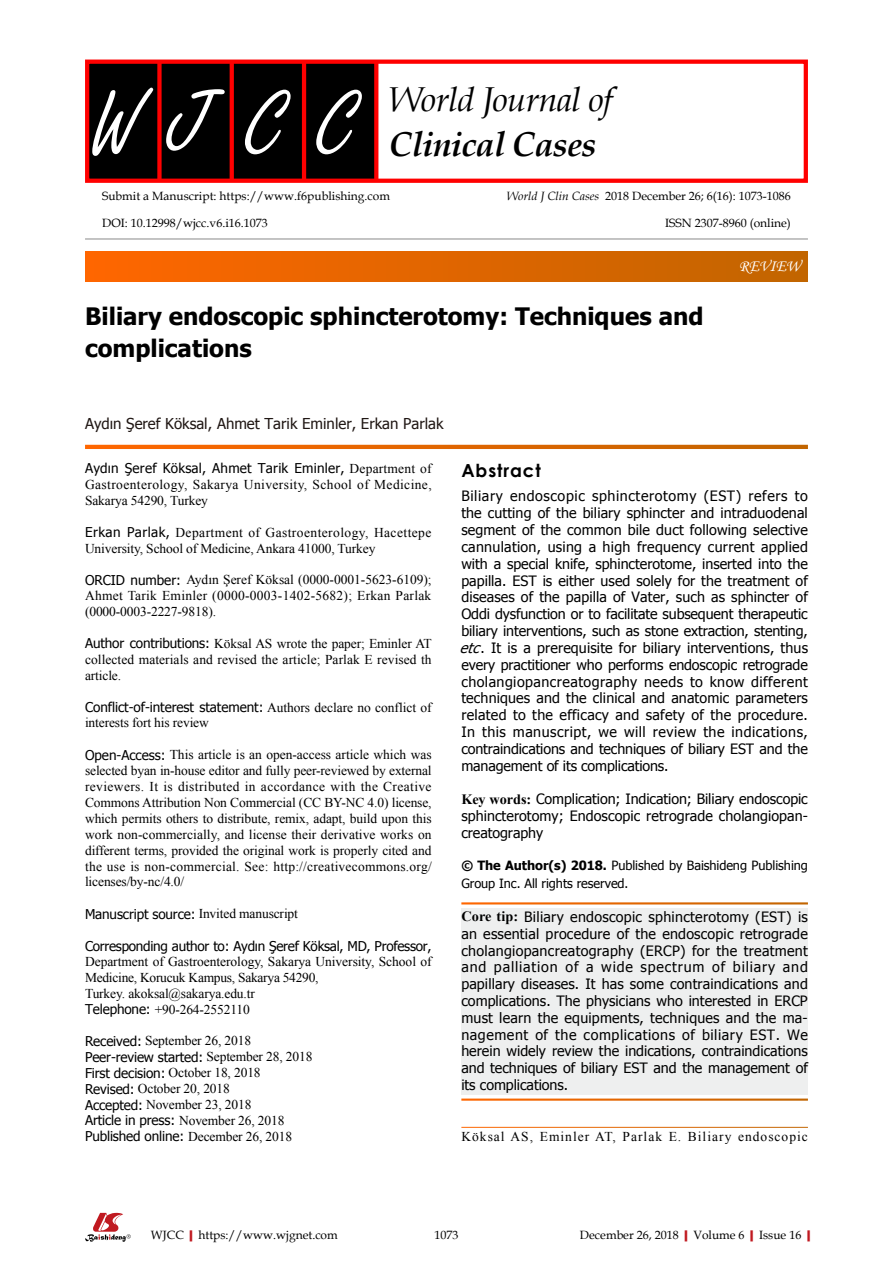
<style>
.page{position:relative;width:893px;height:1263px;background:#fff}
.page>*{position:absolute;margin:0;border:0;box-sizing:border-box;transform-origin:0 0}
.t1{font:94.5px "Freestyle Script";color:#fff;scale:.95 1}
.t2{font:italic 34.5px "Book Antiqua";letter-spacing:-.02em;color:#000}
.t3{font:italic 700 34.5px "Book Antiqua";letter-spacing:-.02em;color:#000}
.t4{font:700 24px/31.5px "Tahoma";color:#000}
.t5{font:700 18px "Century Gothic";letter-spacing:.05em;color:#000}
.t6{font:16.5px "Monotype Corsiva";color:#fff}
.t7{font:15px "Tahoma";color:#201714}
.t8{font:14.25px/16.8px "Tahoma";letter-spacing:-.005em;color:#000;text-align:justify}
.t9{font:13.5px/15.9px "Times New Roman";letter-spacing:-.005em;color:#000;text-align:justify}
.t10{font:13.5px "Times New Roman";letter-spacing:.075em;color:#000}
.t11{font:13.5px "Tahoma";letter-spacing:-.01em;color:#000}
.t12{font:12.75px/17.5px "Tahoma";letter-spacing:-.005em;color:#000}
.t13{font:12px "Book Antiqua";color:#000}
.s1{font-style:italic}
.s2{font-family:"Tahoma"}
.s3{font-family:"Times New Roman"}
.s4{font-family:"Times New Roman";font-weight:700}
.s5{font-weight:700}
.s6{font-weight:700;color:#c01920}
</style>
<div class="page">
<div style="left:461px;top:908px;width:347px;height:186px;background:#eeefef"></div>
<div style="left:85px;top:252px;width:723px;height:29px;background:linear-gradient(to right,#f60,#c16500)"></div>
<hr style="left:85px;top:239px;width:723px;height:1px;background:#898989">
<svg style="left:85px;top:445px;width:723px;height:4px;background:#e06500"></svg>
<svg style="left:85px;top:1213px;width:46px;height:29px"></svg>
<div style="left:87px;top:61px;width:289px;height:121px;background:#000"></div>
<div style="left:157px;top:61px;width:5px;height:121px;background:#f00"></div>
<svg style="left:230px;top:65px;width:4px;height:113px"></svg>
<hr style="left:302px;top:61px;width:4px;height:121px;background:#f00">
<svg style="left:374px;top:65px;width:4px;height:113px"></svg>
<div style="left:85px;top:60px;width:723px;height:123px;border:4px solid #f00"></div>
<p class="t1" style="left:90px;top:72px;width:282px">WJCC</p>
<p class="t2" style="left:389px;top:75px;width:225px">World Journal of</p>
<p class="t3" style="left:389px;top:121px;width:209px">Clinical Cases</p>
<p class="t13" style="left:102px;top:188px;width:289px">Submit a Manuscript: https://www.f6publishing.com</p>
<p class="t13" style="left:102px;top:215px;width:167px">DOI: 10.12998/wjcc.v6.i16.1073</p>
<p class="t13" style="left:507px;top:188px;width:286px"><span class="s1">World J Clin Cases</span> 2018 December 26; 6(16): 1073-1086</p>
<p class="t13" style="left:665px;top:215px;width:127px">ISSN 2307-8960 (online)</p>
<p class="t6" style="left:739px;top:256px;width:63px">REVIEW</p>
<p class="t4" style="left:85px;top:299px;width:620px">Biliary endoscopic sphincterotomy: Techniques and complications</p>
<p class="t7" style="left:85px;top:413px;width:360px">Aydın Şeref Köksal, Ahmet Tarik Eminler, Erkan Parlak</p>
<p class="t9" style="left:85px;top:461px;width:348px"><span class="s2">Aydın Şeref Köksal, Ahmet Tarik Eminler,</span> Department of Gastroenterology, Sakarya University, School of Medicine, Sakarya 54290, Turkey</p>
<p class="t9" style="left:85px;top:524px;width:348px"><span class="s2">Erkan Parlak,</span> Department of Gastroenterology, Hacettepe<br>University, School of Medicine, Ankara 41000, Turkey</p>
<p class="t9" style="left:85px;top:572px;width:348px"><span class="s2">ORCID number:</span> Aydın Şeref Köksal (0000-0001-5623-6109); Ahmet Tarik Eminler (0000-0003-1402-5682); Erkan Parlak (0000-0003-2227-9818).</p>
<p class="t9" style="left:85px;top:635px;width:348px"><span class="s2">Author contributions:</span> Köksal AS wrote the paper; Eminler AT collected materials and revised the article; Parlak E revised th article.</p>
<p class="t9" style="left:85px;top:699px;width:348px;line-height:15.5px"><span class="s2">Conflict-of-interest statement:</span> Authors declare no conflict of interests fort his review</p>
<p class="t9" style="left:85px;top:746px;width:348px"><span class="s2">Open-Access:</span> This article is an open-access article which was selected byan in-house editor and fully peer-reviewed by external reviewers. It is distributed in accordance with the Creative Commons Attribution Non Commercial (CC BY-NC 4.0) license, which permits others to distribute, remix, adapt, build upon this work non-commercially, and license their derivative works on different terms, provided the original work is properly cited and the use is non-commercial. See: http://creativecommons.org/ licenses/by-nc/4.0/</p>
<p class="t11" style="left:85px;top:905px;width:214px">Manuscript source: <span class="s3">Invited manuscript</span></p>
<p class="t9" style="left:85px;top:938px;width:348px;text-align:left"><span class="s2">Corresponding author to: Aydın Şeref Köksal, MD, Professor, </span>Department of Gastroenterology, Sakarya University, School of Medicine, Korucuk Kampus, Sakarya 54290,<br>Turkey. akoksal@sakarya.edu.tr<br><span class="s2">Telephone:</span> +90-264-2552110</p>
<p class="t9" style="left:85px;top:1033px;width:229px;text-align:left"><span class="s2">Received:</span> September 26, 2018<br><span class="s2">Peer-review started:</span> September 28, 2018<br><span class="s2">First decision:</span> October 18, 2018<br><span class="s2">Revised:</span> October 20, 2018<br><span class="s2">Accepted:</span> November 23, 2018<br><span class="s2">Article in press:</span> November 26, 2018<br><span class="s2">Published online:</span> December 26, 2018</p>
<p class="t5" style="left:461px;top:457px;width:81px">Abstract</p>
<p class="t8" style="left:459px;top:487px;width:350px">Biliary endoscopic sphincterotomy (EST) refers to the cutting of the biliary sphincter and intraduodenal segment of the common bile duct following selective cannulation, using a high frequency current applied with a special knife, sphincterotome, inserted into the papilla. EST is either used solely for the treatment of diseases of the papilla of Vater, such as sphincter of Oddi dysfunction or to facilitate subsequent therapeutic biliary interventions, such as stone extraction, stenting, <span class="s1">etc</span>. It is a prerequisite for biliary interventions, thus every practitioner who performs endoscopic retrograde cholangiopancreatography needs to know different techniques and the clinical and anatomic parameters related to the efficacy and safety of the procedure.<br>In this manuscript, we will review the indications, contraindications and techniques of biliary EST and the management of its complications.</p>
<p class="t8" style="left:461px;top:790px;width:348px"><span class="s4">Key words:</span> Complication; Indication; Biliary endoscopic sphincterotomy; Endoscopic retrograde cholangiopan&shy;creatography</p>
<p class="t12" style="left:461px;top:856px;width:348px"><span class="s5">© The Author(s) 2018.</span> Published by Baishideng Publishing<br>Group Inc. All rights reserved.</p>
<p class="t8" style="left:461px;top:908px;width:348px"><span class="s4">Core tip:</span> Biliary endoscopic sphincterotomy (EST) is an essential procedure of the endoscopic retrograde cholangiopancreatography (ERCP) for the treatment and palliation of a wide spectrum of biliary and papillary diseases. It has some contraindications and complications. The physicians who interested in ERCP must learn the equipments, techniques and the ma&shy;nagement of the complications of biliary EST. We herein widely review the indications, contraindications and techniques of biliary EST and the management of its complications.</p>
<p class="t10" style="left:461px;top:1127px;width:348px">Köksal AS, Eminler AT, Parlak E. Biliary endoscopic</p>
<p class="t13" style="left:151px;top:1226px;width:188px">WJCC<span class="s6">|</span>https://www.wjgnet.com</p>
<p class="t13" style="left:434px;top:1226px;width:25px">1073</p>
<p class="t13" style="left:580px;top:1226px;width:237px">December 26, 2018<span class="s6">|</span>Volume 6<span class="s6">|</span>Issue 16<span class="s6">|</span></p>
</div>
